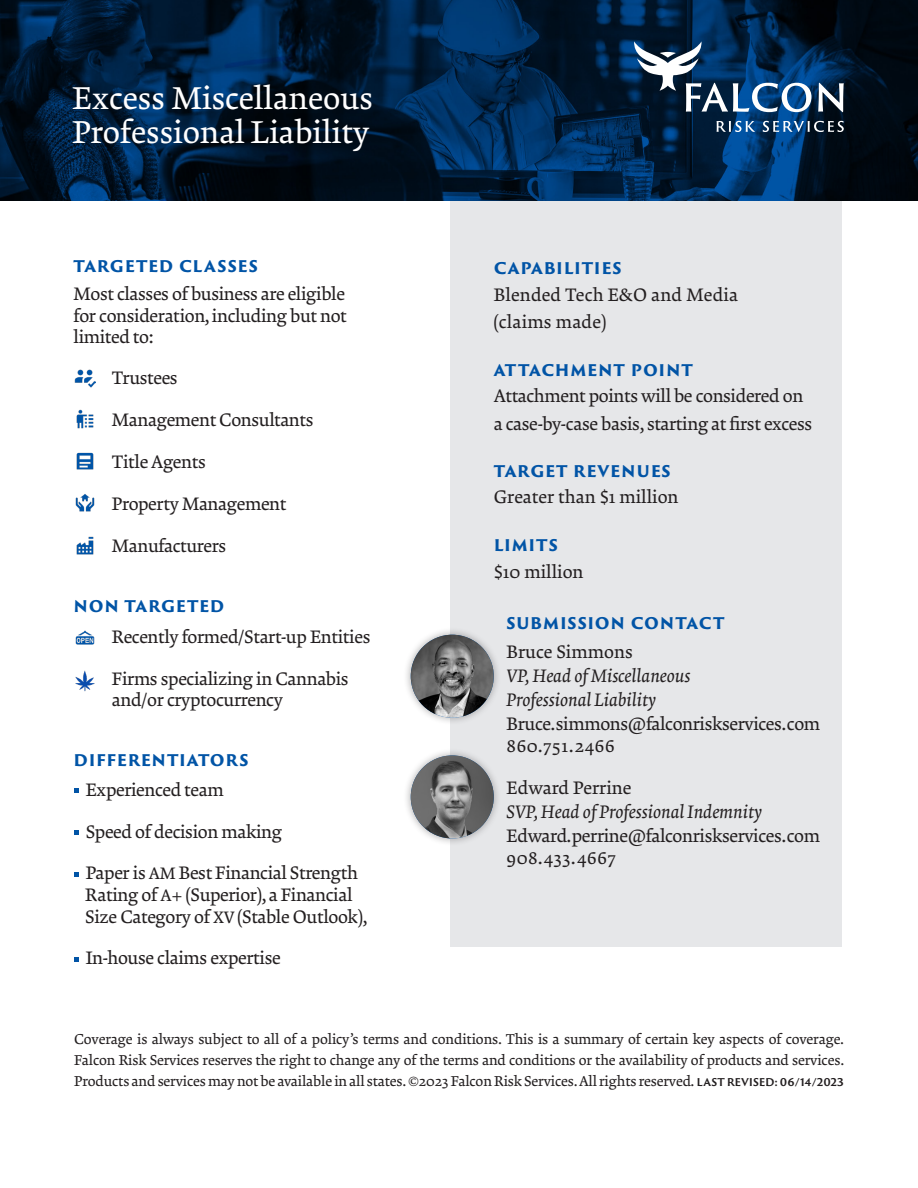
<style>
.page{position:relative;width:918px;height:1188px;background:#fff}
.page>*{position:absolute;margin:0;border:0;box-sizing:border-box;transform-origin:0 0}
.t1{font:31.5px/34.5px "Krete";color:#fff}
.t2{font:18px/23.5px "Krete";letter-spacing:-.02em;color:#231f20}
.t3{font:18px/27px "Krete";letter-spacing:.01em;color:#231f20}
.t4{font:18px "Krete";color:#231f20}
.t5{font:900 15.75px "Trajan Sans Pro";letter-spacing:.045em;color:#0154a6}
.t6{font:14.25px/21px "Krete";letter-spacing:-.01em;color:#231f20;text-align:justify}
.s1{font-size:16.5px}
.s2{font-style:italic}
.s3{font-family:"Trajan Sans Pro";font-weight:700;font-size:10.5px}
</style>
<div class="page">
<div style="left:450px;top:184px;width:392px;height:762px;background:#e6e7e9"></div>
<div style="left:403px;top:748px;width:98px;height:98px;background:#231f20;opacity:.35"></div>
<img style="left:411px;top:755px;width:83px;height:83px;border-radius:41px">
<div style="left:403px;top:627px;width:98px;height:98px;background:#231f20;opacity:.35"></div>
<img style="left:411px;top:635px;width:83px;height:83px;border-radius:41px">
<img style="left:0;top:0;width:918px;height:201px">
<svg style="left:75px;top:788px;width:4px;height:5px"></svg>
<svg style="left:75px;top:830px;width:4px;height:5px"></svg>
<svg style="left:75px;top:872px;width:4px;height:4px"></svg>
<svg style="left:75px;top:957px;width:4px;height:4px"></svg>
<svg style="left:818px;top:83px;width:26px;height:29px"></svg>
<svg style="left:717px;top:121px;width:38px;height:11px"></svg>
<svg style="left:763px;top:121px;width:81px;height:11px"></svg>
<svg style="left:634px;top:41px;width:177px;height:71px;background:#2e5174"></svg>
<img style="left:76px;top:409px;width:18px;height:20px">
<img style="left:76px;top:452px;width:18px;height:18px">
<img style="left:75px;top:494px;width:20px;height:18px">
<img style="left:75px;top:630px;width:20px;height:15px">
<img style="left:76px;top:536px;width:18px;height:19px">
<img style="left:75px;top:670px;width:20px;height:21px">
<img style="left:74px;top:369px;width:21px;height:18px">
<p class="t1" style="left:72px;top:81px;width:302px">Excess Miscellaneous<br>Professional Liability</p>
<p class="t5" style="left:74px;top:254px;width:186px">TARGETED CLASSES</p>
<p class="t2" style="left:74px;top:283px;width:275px;line-height:21.6px;text-align:justify">Most classes of business are eligible for consideration, including but not limited to:</p>
<p class="t2" style="left:112px;top:366px;width:67px">Trustees</p>
<p class="t2" style="left:112px;top:408px;width:203px">Management Consultants</p>
<p class="t2" style="left:112px;top:450px;width:95px">Title Agents</p>
<p class="t2" style="left:112px;top:492px;width:176px">Property Management</p>
<p class="t2" style="left:112px;top:534px;width:116px">Manufacturers</p>
<p class="t5" style="left:74px;top:594px;width:152px">NON TARGETED</p>
<p class="t2" style="left:112px;top:625px;width:260px">Recently formed/Start-up Entities</p>
<p class="t2" style="left:112px;top:668px;width:238px;line-height:21.6px">Firms specializing in Cannabis and/or cryptocurrency</p>
<p class="t5" style="left:74px;top:748px;width:177px">DIFFERENTIATORS</p>
<p class="t2" style="left:86px;top:778px;width:140px">Experienced team</p>
<p class="t2" style="left:86px;top:820px;width:198px">Speed of decision making</p>
<p class="t2" style="left:85px;top:862px;width:284px;line-height:21.6px">Paper is <span class="s1">AM</span> Best Financial Strength<br>Rating of <span class="s1">A</span>+ (Superior), a Financial<br>Size Category of <span class="s1">XV</span> (Stable Outlook),</p>
<p class="t2" style="left:86px;top:946px;width:196px">In-house claims expertise</p>
<p class="t5" style="left:494px;top:256px;width:129px">CAPABILITIES</p>
<p class="t3" style="left:494px;top:282px;width:246px">Blended Tech E&amp;O and Media (claims made)</p>
<p class="t5" style="left:494px;top:358px;width:201px">ATTACHMENT POINT</p>
<p class="t2" style="left:494px;top:382px;width:320px;line-height:27.3px">Attachment points will be considered on a case-by-case basis, starting at first excess</p>
<p class="t5" style="left:494px;top:459px;width:178px">TARGET REVENUES</p>
<p class="t4" style="left:494px;top:487px;width:186px">Greater than $1 million</p>
<p class="t5" style="left:494px;top:533px;width:66px">LIMITS</p>
<p class="t4" style="left:494px;top:560px;width:91px">$10 million</p>
<p class="t5" style="left:507px;top:611px;width:219px">SUBMISSION CONTACT</p>
<p class="t2" style="left:507px;top:640px;width:315px">Bruce Simmons<br><span class="s2">VP, Head of Miscellaneous<br>Professional Liability<br></span>Bruce.simmons@falconriskservices.com<br>860.751.2466</p>
<p class="t2" style="left:507px;top:776px;width:315px">Edward Perrine<br><span class="s2">SVP, Head of Professional Indemnity<br></span>Edward.perrine@falconriskservices.com<br>908.433.4667</p>
<p class="t6" style="left:74px;top:1028px;width:771px">Coverage is always subject to all of a policy’s terms and conditions. This is a summary of certain key aspects of coverage.<br>Falcon Risk Services reserves the right to change any of the terms and conditions or the availability of products and services.<br>Products and services may not be available in all states. ©2023 Falcon Risk Services. All rights reserved. <span class="s3">LAST REVISED: 06/14/2023</span></p>
</div>
